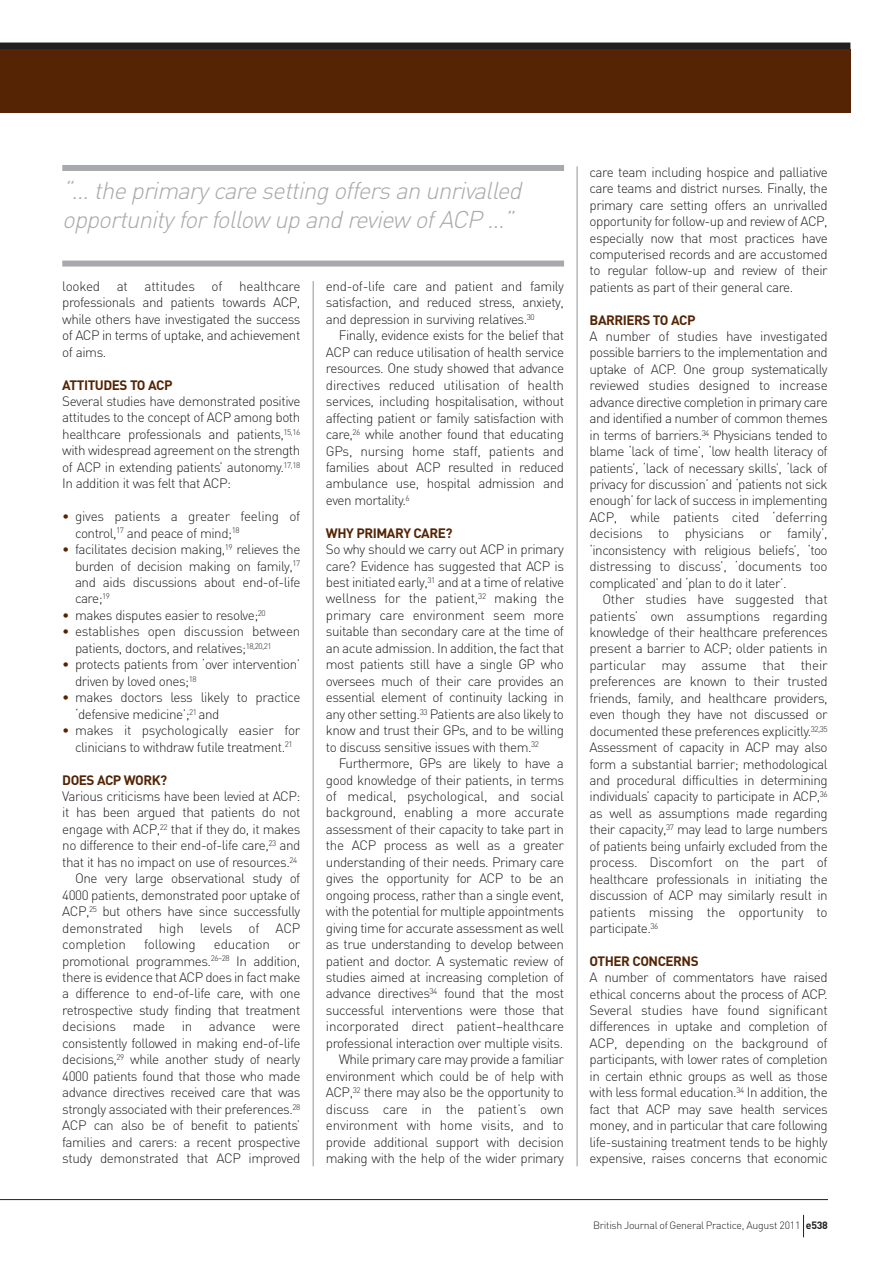
<style>
.page{position:relative;width:893px;height:1263px;background:#fff}
.page>*{position:absolute;margin:0;border:0;box-sizing:border-box;transform-origin:0 0}
.t1{font:italic 300 24px/28.8px "DIN";color:#a8a9ad}
.t2{font:300 13.5px/16.5px "DIN";letter-spacing:-.035em;color:#231f20;text-align:justify}
.t3{font:700 13.5px "DIN";letter-spacing:-.035em;color:#542404}
.t4{font:300 13.5px "DIN";letter-spacing:-.015em;color:#231f20}
.t5{font:300 10.5px "DIN";letter-spacing:-.025em;color:#231f20}
.s1{color:#542404}
.s2{font-weight:700}
</style>
<div class="page">
<div style="left:0;top:43px;width:850px;height:7px;background:#231f20"></div>
<div style="left:0;top:49px;width:850px;height:64px;background:#542404"></div>
<hr style="left:577px;top:166px;width:1px;height:1000px;background:#939598">
<hr style="left:313px;top:281px;width:1px;height:885px;background:#939598">
<div style="left:62px;top:165px;width:502px;height:6px;background:#a8a9ad"></div>
<div style="left:62px;top:261px;width:502px;height:6px;background:#a8a9ad"></div>
<hr style="left:0;top:1199px;width:828px;height:1px;background:#231f20">
<svg style="left:803px;top:1215px;width:1px;height:22px"></svg>
<h1 class="t1" style="left:62px;top:176px;width:466px">“… the primary care setting offers an unrivalled opportunity for follow up and review of ACP …”</h1>
<p class="t2" style="left:62px;top:278px;width:240px">looked at attitudes of healthcare professionals and patients towards ACP, while others have investigated the success of ACP in terms of uptake, and achievement of aims.</p>
<p class="t3" style="left:62px;top:377px;width:112px">ATTITUDES TO ACP</p>
<p class="t2" style="left:62px;top:393px;width:240px">Several studies have demonstrated positive attitudes to the concept of ACP among both healthcare professionals and patients,<sup>15,16 </sup>with widespread agreement on the strength of ACP in extending patients’ autonomy.<sup>17,18<br></sup>In addition it was felt that ACP:</p>
<p class="t2" style="left:75px;top:508px;width:227px;text-indent:-13px"><span class="s1">•</span> gives patients a greater feeling of control,<sup>17</sup> and peace of mind;<sup>18</sup></p>
<p class="t2" style="left:75px;top:541px;width:227px;text-indent:-13px"><span class="s1">•</span> facilitates decision making,<sup>19</sup> relieves the burden of decision making on family,<sup>17 </sup>and aids discussions about end-of-life care;<sup>19</sup></p>
<p class="t2" style="left:62px;top:607px;width:205px"><span class="s1">•</span> makes disputes easier to resolve;<sup>20</sup></p>
<p class="t2" style="left:75px;top:623px;width:227px;text-indent:-13px"><span class="s1">•</span> establishes open discussion between patients, doctors, and relatives;<sup>18,20,21</sup></p>
<p class="t2" style="left:75px;top:656px;width:227px;text-indent:-13px"><span class="s1">•</span> protects patients from ‘over intervention’ driven by loved ones;<sup>18</sup></p>
<p class="t2" style="left:75px;top:689px;width:227px;text-indent:-13px"><span class="s1">•</span> makes doctors less likely to practice ‘defensive medicine’;<sup>21</sup> and</p>
<p class="t2" style="left:62px;top:722px;width:240px;text-align:center"><span class="s1">•</span> makes it psychologically easier for clinicians to withdraw futile treatment.<sup>21</sup></p>
<p class="t3" style="left:62px;top:772px;width:107px">DOES ACP WORK?</p>
<p class="t2" style="left:62px;top:788px;width:240px">Various criticisms have been levied at ACP:</p>
<p class="t2" style="left:62px;top:804px;width:240px">it has been argued that patients do not</p>
<p class="t2" style="left:62px;top:821px;width:240px">engage with ACP,<sup>22</sup> that if they do, it makes</p>
<p class="t2" style="left:62px;top:837px;width:240px">no difference to their end-of-life care,<sup>23</sup> and</p>
<p class="t2" style="left:62px;top:854px;width:237px">that it has no impact on use of resources.<sup>24</sup></p>
<p class="t2" style="left:75px;top:870px;width:227px">One very large observational study of</p>
<p class="t2" style="left:62px;top:887px;width:240px">4000 patients, demonstrated poor uptake of</p>
<p class="t2" style="left:62px;top:903px;width:240px">ACP,<sup>25</sup> but others have since successfully</p>
<p class="t4" style="left:62px;top:920px;width:240px">demonstrated high levels of ACP</p>
<p class="t4" style="left:62px;top:936px;width:65px">completion</p>
<p class="t4" style="left:144px;top:936px;width:53px">following</p>
<p class="t4" style="left:214px;top:936px;width:58px">education</p>
<p class="t2" style="left:62px;top:936px;width:240px;text-indent:226px">or promotional programmes.<sup>26–28</sup> In addition, there is evidence that ACP does in fact make a difference to end-of-life care, with one retrospective study finding that treatment decisions made in advance were consistently followed in making end-of-life decisions,<sup>29</sup> while another study of nearly 4000 patients found that those who made advance directives received care that was strongly associated with their preferences.<sup>28<br></sup>ACP can also be of benefit to patients’ families and carers: a recent prospective study demonstrated that ACP improved</p>
<p class="t2" style="left:326px;top:278px;width:240px">end-of-life care and patient and family satisfaction, and reduced stress, anxiety, and depression in surviving relatives.<sup>30</sup></p>
<p class="t2" style="left:326px;top:327px;width:240px;text-indent:13px">Finally, evidence exists for the belief that ACP can reduce utilisation of health service resources. One study showed that advance directives reduced utilisation of health services, including hospitalisation, without affecting patient or family satisfaction with care,<sup>26</sup> while another found that educating GPs, nursing home staff, patients and families about ACP resulted in reduced ambulance use, hospital admission and even mortality.<sup>6</sup></p>
<p class="t3" style="left:326px;top:526px;width:128px">WHY PRIMARY CARE?</p>
<p class="t2" style="left:326px;top:541px;width:240px">So why should we carry out ACP in primary care? Evidence has suggested that ACP is best initiated early,<sup>31</sup> and at a time of relative wellness for the patient,<sup>32</sup> making the primary care environment seem more suitable than secondary care at the time of an acute admission. In addition, the fact that most patients still have a single GP who oversees much of their care provides an essential element of continuity lacking in any other setting.<sup>33</sup> Patients are also likely to know and trust their GPs, and to be willing to discuss sensitive issues with them.<sup>32</sup></p>
<p class="t2" style="left:326px;top:755px;width:240px;text-align:right">Furthermore, GPs are likely to have a good knowledge of their patients, in terms of medical, psychological, and social background, enabling a more accurate assessment of their capacity to take part in the ACP process as well as a greater understanding of their needs. Primary care gives the opportunity for ACP to be an ongoing process, rather than a single event, with the potential for multiple appointments giving time for accurate assessment as well as true understanding to develop between patient and doctor. A systematic review of studies aimed at increasing completion of advance directives<sup>34</sup> found that the most successful interventions were those that incorporated direct patient–healthcare professional interaction over multiple visits.<br>While primary care may provide a familiar environment which could be of help with ACP,<sup>32</sup> there may also be the opportunity to discuss care in the patient’s own environment with home visits, and to provide additional support with decision making with the help of the wider primary</p>
<p class="t2" style="left:590px;top:164px;width:240px">care team including hospice and palliative care teams and district nurses. Finally, the primary care setting offers an unrivalled opportunity for follow-up and review of ACP, especially now that most practices have computerised records and are accustomed to regular follow-up and review of their patients as part of their general care.</p>
<p class="t3" style="left:590px;top:312px;width:107px">BARRIERS TO ACP</p>
<p class="t2" style="left:590px;top:328px;width:240px">A number of studies have investigated possible barriers to the implementation and uptake of ACP. One group systematically reviewed studies designed to increase advance directive completion in primary care and identified a number of common themes in terms of barriers.<sup>34</sup> Physicians tended to blame ‘lack of time’, ‘low health literacy of patients’, ‘lack of necessary skills’, ‘lack of privacy for discussion’ and ‘patients not sick enough’ for lack of success in implementing ACP, while patients cited ‘deferring decisions to physicians or family’, ‘inconsistency with religious beliefs’, ‘too distressing to discuss’, ‘documents too complicated’ and ‘plan to do it later’.</p>
<p class="t2" style="left:590px;top:591px;width:240px;text-indent:13px">Other studies have suggested that patients’ own assumptions regarding knowledge of their healthcare preferences present a barrier to ACP; older patients in particular may assume that their preferences are known to their trusted friends, family, and healthcare providers, even though they have not discussed or documented these preferences explicitly.<sup>32,35<br></sup>Assessment of capacity in ACP may also form a substantial barrier; methodological and procedural difficulties in determining individuals’ capacity to participate in ACP,<sup>36 </sup>as well as assumptions made regarding their capacity,<sup>37</sup> may lead to large numbers of patients being unfairly excluded from the process. Discomfort on the part of healthcare professionals in initiating the discussion of ACP may similarly result in patients missing the opportunity to participate.<sup>36</sup></p>
<p class="t3" style="left:590px;top:954px;width:111px">OTHER CONCERNS</p>
<p class="t2" style="left:590px;top:969px;width:240px">A number of commentators have raised ethical concerns about the process of ACP.<br>Several studies have found significant differences in uptake and completion of ACP, depending on the background of participants, with lower rates of completion in certain ethnic groups as well as those with less formal education.<sup>34</sup> In addition, the fact that ACP may save health services money, and in particular that care following life-sustaining treatment tends to be highly expensive, raises concerns that economic</p>
<p class="t5" style="left:593px;top:1219px;width:236px">British Journal of General Practice, August 2011 <span class="s2">e538</span></p>
</div>
